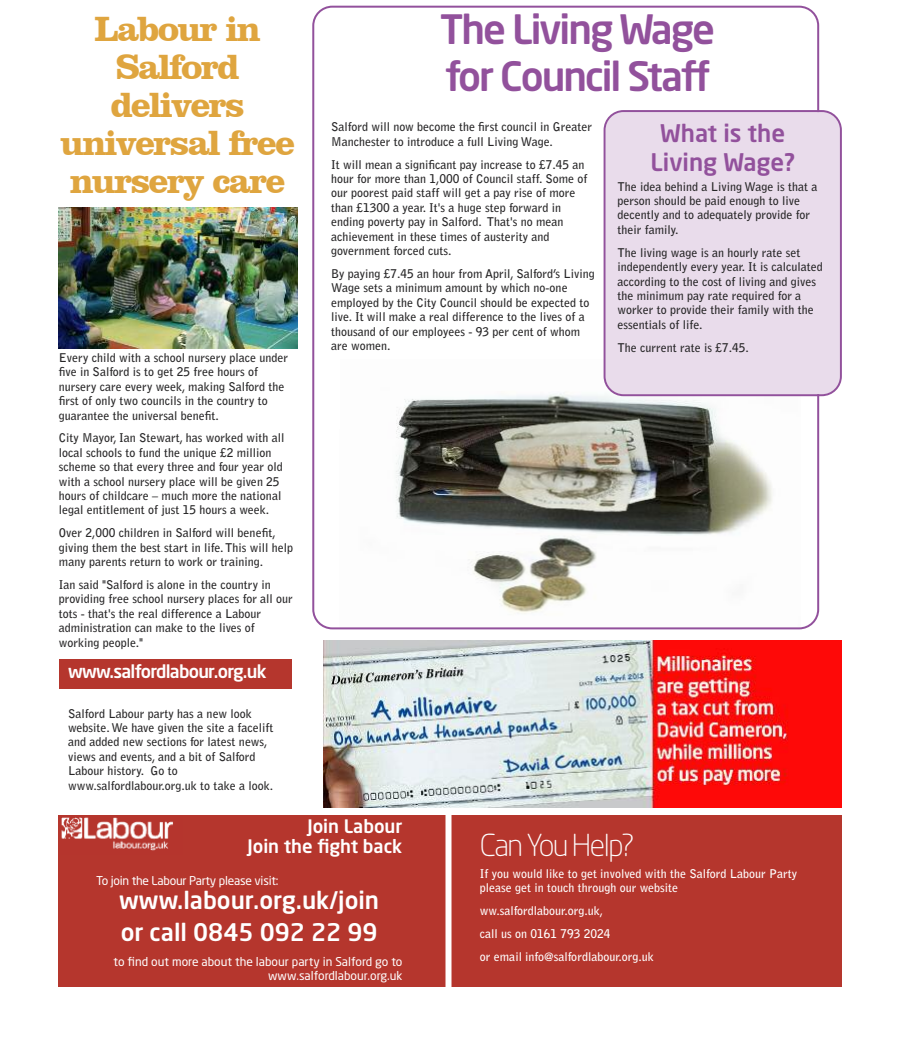
<style>
.page{position:relative;width:898px;height:1049px;background:#fff}
.page>*{position:absolute;margin:0;border:0;box-sizing:border-box;transform-origin:0 0}
.t1{font:500 40px/47px "Neo Sans Std";letter-spacing:-.05em;color:#92519c}
.t2{font:700 36px/38px "Clarendon BT";letter-spacing:-.05em;color:#dfa53f;text-align:center}
.t3{font:300 30px "Neo Sans Std";letter-spacing:-.05em;color:#fff}
.t4{font:500 24px/32px "Neo Sans Std";color:#fff}
.t5{font:500 24px/28.8px "Neo Sans Std";color:#92519c;text-align:center}
.t6{font:500 18.4px/20.3px "Neo Sans Std";color:#fff;text-align:right}
.t7{font:500 18px "Neo Sans Std";letter-spacing:-.04em;color:#fff}
.t8{font:700 12px/14.4px "Bell Gothic Std";color:#272627}
.t9{font:700 12px/22.9px "Bell Gothic Std";color:#fff}
.t10{font:12px/14.4px "Neo Sans Std";color:#fff;text-align:right}
.t11{font:12px "Neo Sans Std";letter-spacing:-.02em;color:#fff}
</style>
<div class="page">
<svg style="left:312px;top:6px;width:506px;height:623px"></svg>
<div style="left:59px;top:815px;width:782px;height:171px;background:#b5362d"></div>
<div style="left:59px;top:659px;width:232px;height:30px;background:#b5362d"></div>
<img style="left:61px;top:817px;width:112px;height:34px">
<img style="left:59px;top:208px;width:238px;height:140px">
<svg style="left:603px;top:110px;width:238px;height:286px;background:#e6d8e8"></svg>
<img style="left:323px;top:641px;width:518px;height:167px">
<div style="left:445px;top:808px;width:6px;height:181px;background:#fff"></div>
<h2 class="t2" style="left:60px;top:9px;width:236px">Labour in<br>Salford delivers universal free nursery care</h2>
<p class="t8" style="left:59px;top:351px;width:231px">Every child with a school nursery place under five in Salford is to get 25 free hours of nursery care every week, making Salford the first of only two councils in the country to guarantee the universal benefit.</p>
<p class="t8" style="left:59px;top:432px;width:227px">City Mayor, Ian Stewart, has worked with all local schools to fund the unique £2 million scheme so that every three and four year old with a school nursery place will be given 25 hours of childcare – much more the national legal entitlement of just 15 hours a week.</p>
<p class="t8" style="left:59px;top:527px;width:236px">Over 2,000 children in Salford will benefit, giving them the best start in life.This will help many parents return to work or training.</p>
<p class="t8" style="left:59px;top:578px;width:235px">Ian said "Salford is alone in the country in providing free school nursery places for all our tots - that's the real difference a Labour administration can make to the lives of working people."</p>
<h3 class="t7" style="left:68px;top:664px;width:200px">www.salfordlabour.org.uk</h3>
<p class="t8" style="left:68px;top:707px;width:207px">Salford Labour party has a new look website. We have given the site a facelift and added new sections for latest news, views and events, and a bit of Salford Labour history. Go to www.salfordlabour.org.uk to take a look.</p>
<h1 class="t1" style="left:440px;top:9px;width:276px">The Living Wage for Council Staff</h1>
<p class="t8" style="left:331px;top:121px;width:262px">Salford will now become the first council in Greater<br>Manchester to introduce a full Living Wage.</p>
<p class="t8" style="left:331px;top:158px;width:257px">It will mean a significant pay increase to £7.45 an hour for more than 1,000 of Council staff. Some of our poorest paid staff will get a pay rise of more than £1300 a year. It's a huge step forward in ending poverty pay in Salford. That's no mean achievement in these times of austerity and government forced cuts.</p>
<p class="t8" style="left:331px;top:267px;width:265px">By paying £7.45 an hour from April, Salford’s Living Wage sets a minimum amount by which no-one employed by the City Council should be expected to live. It will make a real difference to the lives of a thousand of our employees - 93 per cent of whom are women.</p>
<h3 class="t5" style="left:650px;top:121px;width:146px">What is the<br>Living Wage?</h3>
<p class="t8" style="left:617px;top:180px;width:201px">The idea behind a Living Wage is that a person should be paid enough to live decently and to adequately provide for their family.</p>
<p class="t8" style="left:617px;top:246px;width:207px">The living wage is an hourly rate set independently every year. It is calculated according to the cost of living and gives the minimum pay rate required for a worker to provide their family with the essentials of life.</p>
<p class="t8" style="left:617px;top:341px;width:133px">The current rate is £7.45.</p>
<h3 class="t6" style="left:247px;top:818px;width:156px">Join Labour<br>Join the fight back</h3>
<p class="t11" style="left:96px;top:876px;width:184px">To join the Labour Party please visit:</p>
<h3 class="t4" style="left:119px;top:886px;width:261px">www.labour.org.uk/join or call 0845 092 22 99</h3>
<p class="t10" style="left:114px;top:955px;width:290px">to find out more about the labour party in Salford go to www.salfordlabour.org.uk</p>
<h3 class="t3" style="left:479px;top:833px;width:156px">Can You Help?</h3>
<p class="t9" style="left:479px;top:867px;width:319px;line-height:14.4px">If you would like to get involved with the Salford Labour Party please get in touch through our website</p>
<p class="t9" style="left:479px;top:900px;width:176px">ww.salfordlabour.org.uk,<br>call us on 0161 793 2024<br>or email info@salfordlabour.org.uk</p>
</div>
